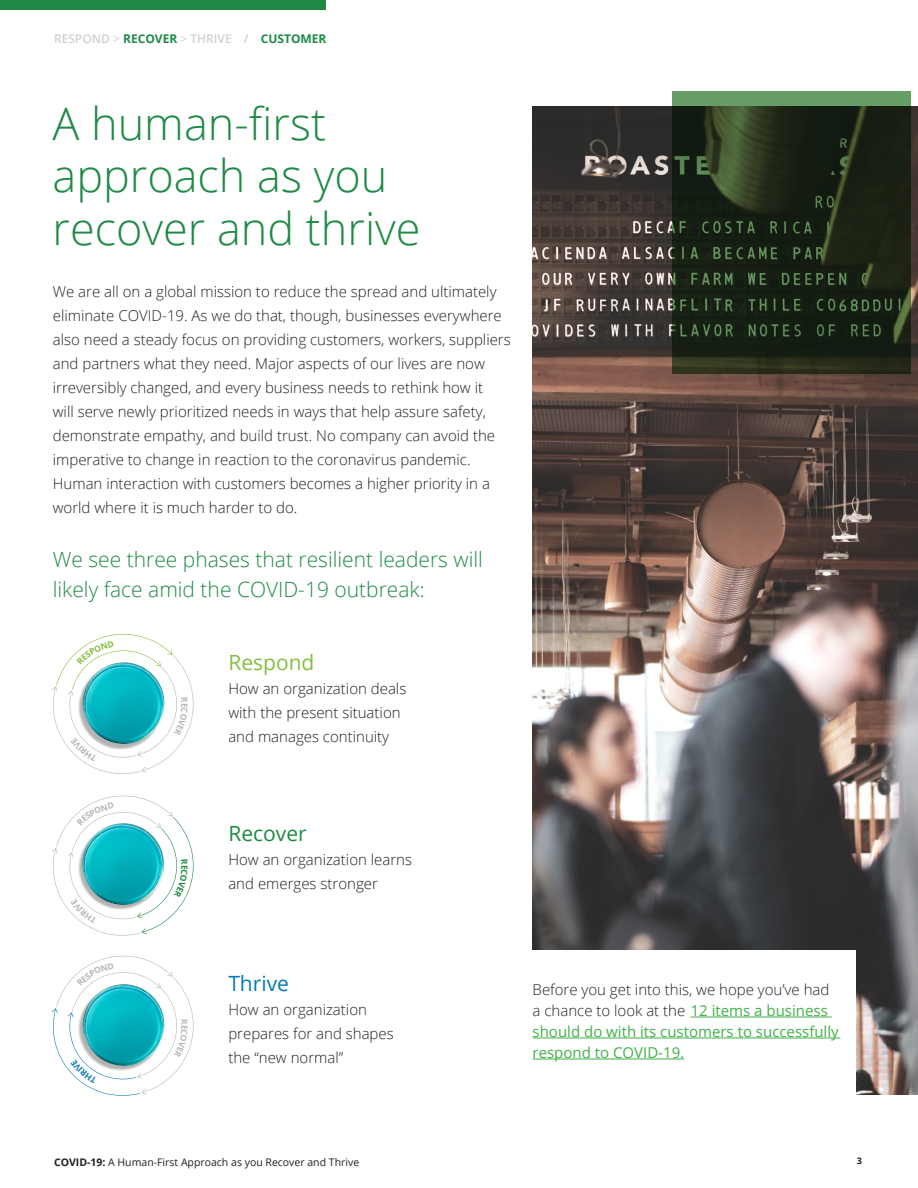
<style>
.page{position:relative;width:918px;height:1188px;background:#fff}
.page>*{position:absolute;margin:0;border:0;box-sizing:border-box;transform-origin:0 0}
.t1{font:300 45px/52.5px "Open Sans";color:#1e8a45}
.t2{font:300 21px/30px "Open Sans";color:#1e8a45}
.t3{font:21px "Open Sans";color:#85be40}
.t4{font:21px "Open Sans";color:#1e8a45}
.t5{font:21px "Open Sans";color:#007cb0}
.t6{font:300 15px/24px "Open Sans";color:#231f20}
.t7{font:15px/21px "Open Sans";color:#40b149}
.t8{font:700 12px "Open Sans";color:#1e8a45}
.t9{font:10.5px "Open Sans";color:#231f20}
.t10{font:300 9px "Open Sans";color:#96989b}
.s1{font-weight:600;color:#d0d0ce}
.s2{font-weight:400;color:#d0d0ce}
.s3{font-weight:300;color:#96989b}
.s4{font-weight:300;color:#231f20}
.s5{font-weight:700}
.s6{font-weight:700;color:#231f20}
</style>
<div class="page">
<div style="left:0;top:0;width:326px;height:9px;background:#1e8a45"></div>
<img style="left:532px;top:106px;width:386px;height:988px">
<svg style="left:672px;top:91px;width:238px;height:283px;background:#24301d"></svg>
<div style="left:488px;top:950px;width:367px;height:238px;background:#fff"></div>
<hr style="left:691px;top:1017px;width:141px;height:1px;background:#40b149">
<hr style="left:533px;top:1038px;width:307px;height:1px;background:#40b149">
<hr style="left:533px;top:1059px;width:151px;height:1px;background:#40b149">
<svg style="left:52px;top:796px;width:142px;height:140px"></svg>
<svg style="left:52px;top:634px;width:142px;height:140px"></svg>
<svg style="left:52px;top:956px;width:142px;height:140px"></svg>
<p class="t8" style="left:54px;top:30px;width:274px"><span class="s1">RESPOND</span> <span class="s2">&gt;</span> RECOVER <span class="s2">&gt;</span> <span class="s1">THRIVE</span> <span class="s3">/</span> CUSTOMER</p>
<h1 class="t1" style="left:52px;top:96px;width:370px">A human-first approach as you recover and thrive</h1>
<p class="t6" style="left:53px;top:279px;width:460px">We are all on a global mission to reduce the spread and ultimately eliminate COVID-19. As we do that, though, businesses everywhere also need a steady focus on providing customers, workers, suppliers and partners what they need. Major aspects of our lives are now irreversibly changed, and every business needs to rethink how it<br>will serve newly prioritized needs in ways that help assure safety, demonstrate empathy, and build trust. No company can avoid the imperative to change in reaction to the coronavirus pandemic.<br>Human interaction with customers becomes a higher priority in a world where it is much harder to do.</p>
<h2 class="t2" style="left:53px;top:543px;width:432px">We see three phases that resilient leaders will likely face amid the COVID-19 outbreak:</h2>
<h2 class="t3" style="left:228px;top:648px;width:88px">Respond</h2>
<p class="t6" style="left:228px;top:676px;width:179px">How an organization deals with the present situation and manages continuity</p>
<h2 class="t4" style="left:228px;top:819px;width:80px">Recover</h2>
<p class="t6" style="left:228px;top:847px;width:185px">How an organization learns and emerges stronger</p>
<h2 class="t5" style="left:228px;top:969px;width:62px">Thrive</h2>
<p class="t6" style="left:228px;top:998px;width:167px">How an organization prepares for and shapes the “new normal”</p>
<p class="t7" style="left:533px;top:979px;width:308px"><span class="s4">Before you get into this, we hope you’ve had a chance to look at the</span> 12 items a business should do with its customers to successfully respond to COVID-19.</p>
<p class="t9" style="left:54px;top:1155px;width:307px"><span class="s5">COVID-19:</span> A Human-First Approach as you Recover and Thrive</p>
<p class="t10" style="left:844px;top:1155px;width:19px">/ <span class="s6">3</span></p>
</div>
